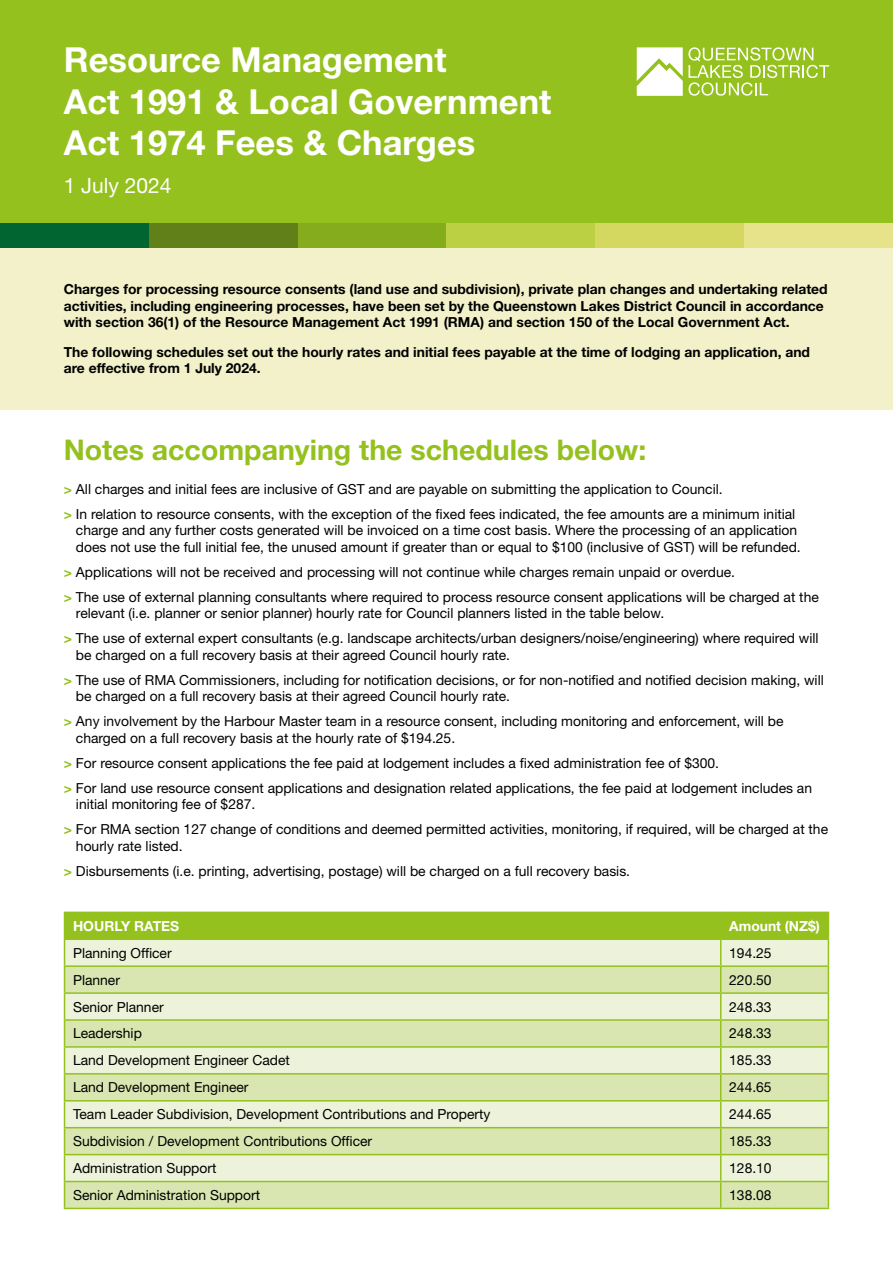
<style>
.page{position:relative;width:893px;height:1263px;background:#fff}
.page>*{position:absolute;margin:0;border:0;box-sizing:border-box;transform-origin:0 0}
.t1{font:700 34.5px/41.4px "Helvetica Neue LT Std";color:#fff}
.t2{font:700 28.5px "Helvetica Neue LT Std";color:#95c11f}
.t3{font:21px "Helvetica Neue LT Std";color:#fff}
.t4{font:13.8px/25px "Helvetica Neue LT Std";color:#000}
.t5{font:700 13.8px/16.5px "Helvetica Neue LT Std";color:#000}
.t6{font:700 13.8px "Helvetica Neue LT Std";color:#fff}
.s1{font-weight:700;color:#95c11f}
</style>
<div class="page">
<div style="left:0;top:247px;width:893px;height:163px;background:#f3f1c9"></div>
<div style="left:0;top:0;width:893px;height:223px;background:#95c11f"></div>
<div style="left:0;top:223px;width:149px;height:24px;background:#006530"></div>
<div style="left:149px;top:223px;width:149px;height:24px;background:#61801a"></div>
<div style="left:298px;top:223px;width:148px;height:24px;background:#85ac1c"></div>
<div style="left:595px;top:223px;width:149px;height:24px;background:#d4d860"></div>
<div style="left:446px;top:223px;width:149px;height:24px;background:#bbd143"></div>
<div style="left:744px;top:223px;width:149px;height:24px;background:#e7e38a"></div>
<hr style="left:64px;top:911px;width:657px;height:2px;background:#95c11f">
<hr style="left:721px;top:911px;width:108px;height:2px;background:#95c11f">
<svg style="left:64px;top:912px;width:765px;height:296px;background:#d7e6ad"></svg>
<hr style="left:64px;top:1208px;width:657px;height:1px;background:#95c11f">
<hr style="left:721px;top:1208px;width:108px;height:1px;background:#95c11f">
<svg style="left:637px;top:47px;width:192px;height:49px"></svg>
<h1 class="t1" style="left:64px;top:38px;width:489px">Resource Management<br>Act 1991 &amp; Local Government<br>Act 1974 Fees &amp; Charges</h1>
<h3 class="t3" style="left:64px;top:173px;width:109px">1 July 2024</h3>
<p class="t5" style="left:64px;top:281px;width:765px">Charges for processing resource consents (land use and subdivision), private plan changes and undertaking related activities, including engineering processes, have been set by the Queenstown Lakes District Council in accordance with section 36(1) of the Resource Management Act 1991 (RMA) and section 150 of the Local Government Act.</p>
<p class="t5" style="left:64px;top:343px;width:748px">The following schedules set out the hourly rates and initial fees payable at the time of lodging an application, and are effective from 1 July 2024.</p>
<h2 class="t2" style="left:64px;top:432px;width:584px">Notes accompanying the schedules below:</h2>
<p class="t4" style="left:64px;top:476px;width:733px"><span class="s1">&gt;</span> All charges and initial fees are inclusive of GST and are payable on submitting the application to Council.<br><span class="s1">&gt;</span> In relation to resource consents, with the exception of the fixed fees indicated, the fee amounts are a minimum initial</p>
<p class="t4" style="left:76px;top:522px;width:726px;line-height:16.5px">charge and any further costs generated will be invoiced on a time cost basis. Where the processing of an application does not use the full initial fee, the unused amount if greater than or equal to $100 (inclusive of GST) will be refunded.</p>
<p class="t4" style="left:64px;top:559px;width:756px"><span class="s1">&gt;</span> Applications will not be received and processing will not continue while charges remain unpaid or overdue.<br><span class="s1">&gt;</span> The use of external planning consultants where required to process resource consent applications will be charged at the</p>
<p class="t4" style="left:64px;top:601px;width:756px;text-indent:12px">relevant (i.e. planner or senior planner) hourly rate for Council planners listed in the table below.<br><span class="s1">&gt;</span> The use of external expert consultants (e.g. landscape architects/urban designers/noise/engineering) where required will</p>
<p class="t4" style="left:64px;top:642px;width:762px;text-indent:12px">be charged on a full recovery basis at their agreed Council hourly rate.<br><span class="s1">&gt;</span> The use of RMA Commissioners, including for notification decisions, or for non-notified and notified decision making, will</p>
<p class="t4" style="left:64px;top:684px;width:721px;text-indent:12px">be charged on a full recovery basis at their agreed Council hourly rate.<br><span class="s1">&gt;</span> Any involvement by the Harbour Master team in a resource consent, including monitoring and enforcement, will be</p>
<p class="t4" style="left:64px;top:725px;width:750px;text-indent:12px">charged on a full recovery basis at the hourly rate of $194.25.<br><span class="s1">&gt;</span> For resource consent applications the fee paid at lodgement includes a fixed administration fee of $300.<br><span class="s1">&gt;</span> For land use resource consent applications and designation related applications, the fee paid at lodgement includes an</p>
<p class="t4" style="left:64px;top:792px;width:766px;text-indent:12px">initial monitoring fee of $287.<br><span class="s1">&gt;</span> For RMA section 127 change of conditions and deemed permitted activities, monitoring, if required, will be charged at the</p>
<p class="t4" style="left:64px;top:833px;width:568px;text-indent:12px">hourly rate listed.<br><span class="s1">&gt;</span> Disbursements (i.e. printing, advertising, postage) will be charged on a full recovery basis.</p>
<p class="t6" style="left:73px;top:917px;width:108px">HOURLY RATES</p>
<p class="t6" style="left:729px;top:917px;width:92px">Amount (NZ$)</p>
<p class="t4" style="left:73px;top:940px;width:100px">Planning Officer</p>
<p class="t4" style="left:729px;top:940px;width:44px">194.25</p>
<p class="t4" style="left:73px;top:967px;width:49px">Planner</p>
<p class="t4" style="left:729px;top:967px;width:44px">220.50</p>
<p class="t4" style="left:73px;top:994px;width:92px">Senior Planner</p>
<p class="t4" style="left:729px;top:994px;width:44px">248.33</p>
<p class="t4" style="left:73px;top:1021px;width:70px">Leadership</p>
<p class="t4" style="left:729px;top:1021px;width:44px">248.33</p>
<p class="t4" style="left:73px;top:1048px;width:218px">Land Development Engineer Cadet</p>
<p class="t4" style="left:729px;top:1048px;width:44px">185.33</p>
<p class="t4" style="left:73px;top:1075px;width:177px">Land Development Engineer</p>
<p class="t4" style="left:729px;top:1075px;width:44px">244.65</p>
<p class="t4" style="left:73px;top:1101px;width:419px">Team Leader Subdivision, Development Contributions and Property</p>
<p class="t4" style="left:729px;top:1101px;width:44px">244.65</p>
<p class="t4" style="left:73px;top:1128px;width:301px">Subdivision / Development Contributions Officer</p>
<p class="t4" style="left:729px;top:1128px;width:44px">185.33</p>
<p class="t4" style="left:73px;top:1155px;width:145px">Administration Support</p>
<p class="t4" style="left:729px;top:1155px;width:44px">128.10</p>
<p class="t4" style="left:73px;top:1182px;width:189px">Senior Administration Support</p>
<p class="t4" style="left:729px;top:1182px;width:44px">138.08</p>
</div>
